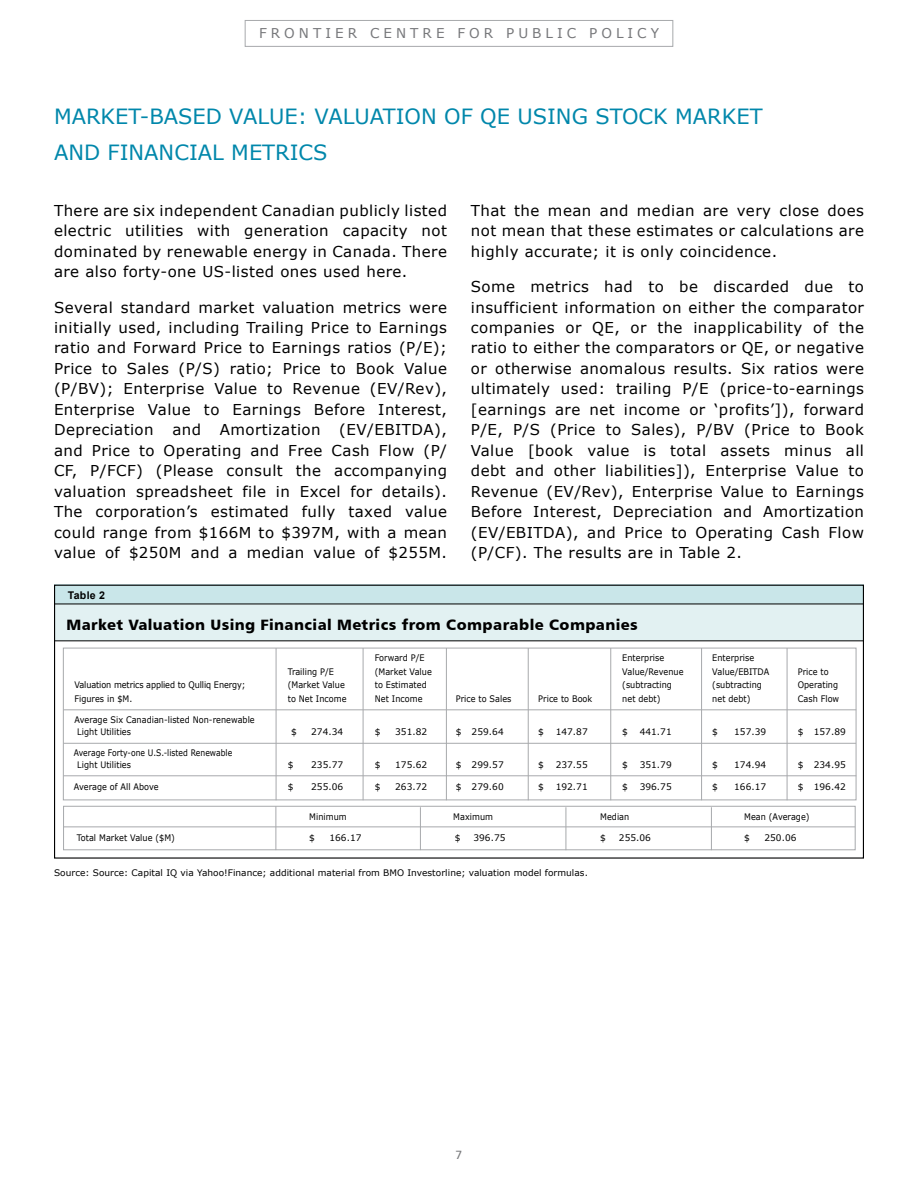
<style>
.page{position:relative;width:918px;height:1188px;background:#fff}
.page>*{position:absolute;margin:0;border:0;box-sizing:border-box;transform-origin:0 0}
.t1{font:21px/36px "Verdana";color:#0087ab}
.t2{font:15px/20.4px "Verdana";letter-spacing:.03em;color:#000;text-align:justify}
.t3{font:15px "Humanist 777 BT Black B";letter-spacing:.025em;color:#000}
.t4{font:13.5px "Verdana";letter-spacing:.3em;color:#77787b}
.t5{font:12px "Humanist 777 BT Roman B";color:#77787b}
.t6{font:700 10.65px "Arial";letter-spacing:.025em;color:#000}
.t7{font:9px/12px "Verdana";letter-spacing:.005em;color:#000;scale:.9 1}
.t8{font:9px "Verdana";letter-spacing:.005em;color:#000}
.t9{font:9px/12px "Verdana";letter-spacing:.005em;color:#000;scale:.85 1}
</style>
<div class="page">
<div style="left:245px;top:20px;width:428px;height:27px;border:1px solid #a7a9ac"></div>
<div style="left:63px;top:806px;width:793px;height:44px;border:1px solid #a7a9ac"></div>
<div style="left:63px;top:648px;width:793px;height:152px;border:1px solid #a7a9ac"></div>
<hr style="left:276px;top:806px;width:1px;height:44px;background:#a7a9ac">
<hr style="left:566px;top:807px;width:1px;height:43px;background:#a7a9ac">
<hr style="left:420px;top:807px;width:1px;height:43px;background:#a7a9ac">
<hr style="left:711px;top:807px;width:1px;height:43px;background:#a7a9ac">
<hr style="left:363px;top:648px;width:1px;height:152px;background:#a7a9ac">
<hr style="left:276px;top:648px;width:1px;height:152px;background:#a7a9ac">
<hr style="left:446px;top:648px;width:1px;height:152px;background:#a7a9ac">
<hr style="left:610px;top:648px;width:1px;height:152px;background:#a7a9ac">
<hr style="left:528px;top:648px;width:1px;height:152px;background:#a7a9ac">
<hr style="left:701px;top:648px;width:1px;height:152px;background:#a7a9ac">
<hr style="left:787px;top:648px;width:1px;height:152px;background:#a7a9ac">
<div style="left:54px;top:584px;width:810px;height:20px;background:#c9e6e9"></div>
<div style="left:54px;top:604px;width:810px;height:37px;background:#e2f1f2"></div>
<hr style="left:54px;top:604px;width:810px;height:1px;background:#000">
<hr style="left:54px;top:640px;width:810px;height:1px;background:#000">
<hr style="left:63px;top:709px;width:793px;height:1px;background:#a7a9ac">
<hr style="left:63px;top:743px;width:793px;height:1px;background:#a7a9ac">
<hr style="left:63px;top:775px;width:793px;height:1px;background:#a7a9ac">
<hr style="left:63px;top:826px;width:792px;height:1px;background:#a7a9ac">
<p class="t4" style="left:259px;top:24px;width:402px">FRONTIER CENTRE FOR PUBLIC POLICY</p>
<h1 class="t1" style="left:54px;top:98px;width:710px">MARKET-BASED VALUE: VALUATION OF QE USING STOCK MARKET<br>AND FINANCIAL METRICS</h1>
<p class="t2" style="left:54px;top:200px;width:395px">There are six independent Canadian publicly listed electric utilities with generation capacity not dominated by renewable energy in Canada. There are also forty-one US-listed ones used here.</p>
<p class="t2" style="left:54px;top:297px;width:395px">Several standard market valuation metrics were initially used, including Trailing Price to Earnings ratio and Forward Price to Earnings ratios (P/E); Price to Sales (P/S) ratio; Price to Book Value (P/BV); Enterprise Value to Revenue (EV/Rev), Enterprise Value to Earnings Before Interest, Depreciation and Amortization (EV/EBITDA), and Price to Operating and Free Cash Flow (P/ CF, P/FCF) (Please consult the accompanying valuation spreadsheet file in Excel for details).<br>The corporation’s estimated fully taxed value could range from $166M to $397M, with a mean value of $250M and a median value of $255M.</p>
<p class="t6" style="left:68px;top:587px;width:39px">Table 2</p>
<p class="t2" style="left:471px;top:200px;width:395px">That the mean and median are very close does not mean that these estimates or calculations are highly accurate; it is only coincidence.</p>
<p class="t2" style="left:471px;top:276px;width:395px">Some metrics had to be discarded due to insufficient information on either the comparator companies or QE, or the inapplicability of the ratio to either the comparators or QE, or negative or otherwise anomalous results. Six ratios were ultimately used: trailing P/E (price-to-earnings [earnings are net income or ‘profits’]), forward P/E, P/S (Price to Sales), P/BV (Price to Book Value [book value is total assets minus all debt and other liabilities]), Enterprise Value to Revenue (EV/Rev), Enterprise Value to Earnings Before Interest, Depreciation and Amortization (EV/EBITDA), and Price to Operating Cash Flow (P/CF). The results are in Table 2.</p>
<p class="t3" style="left:67px;top:615px;width:573px">Market Valuation Using Financial Metrics from Comparable Companies</p>
<p class="t7" style="left:375px;top:652px;width:57px">Forward P/E</p>
<p class="t7" style="left:622px;top:652px;width:48px">Enterprise</p>
<p class="t7" style="left:712px;top:652px;width:48px">Enterprise</p>
<p class="t7" style="left:288px;top:666px;width:53px">Trailing P/E</p>
<p class="t7" style="left:375px;top:666px;width:65px">(Market Value</p>
<p class="t7" style="left:622px;top:666px;width:70px">Value/Revenue</p>
<p class="t7" style="left:712px;top:666px;width:65px">Value/EBITDA</p>
<p class="t7" style="left:798px;top:666px;width:36px">Price to</p>
<p class="t7" style="left:74px;top:679px;width:192px">Valuation metrics applied to Qulliq Energy;</p>
<p class="t7" style="left:288px;top:679px;width:65px">(Market Value</p>
<p class="t7" style="left:375px;top:679px;width:59px">to Estimated</p>
<p class="t7" style="left:622px;top:679px;width:57px">(subtracting</p>
<p class="t7" style="left:712px;top:679px;width:57px">(subtracting</p>
<p class="t7" style="left:798px;top:679px;width:46px">Operating</p>
<p class="t7" style="left:74px;top:693px;width:66px">Figures in $M.</p>
<p class="t7" style="left:288px;top:693px;width:67px">to Net Income</p>
<p class="t7" style="left:375px;top:693px;width:54px">Net Income</p>
<p class="t7" style="left:456px;top:693px;width:63px">Price to Sales</p>
<p class="t7" style="left:538px;top:693px;width:62px">Price to Book</p>
<p class="t7" style="left:622px;top:693px;width:44px">net debt)</p>
<p class="t7" style="left:712px;top:693px;width:44px">net debt)</p>
<p class="t7" style="left:798px;top:693px;width:48px">Cash Flow</p>
<p class="t7" style="left:77px;top:714px;width:199px;text-indent:-3px">Average Six Canadian-listed Non-renewable<br>Light Utilities</p>
<p class="t8" style="left:291px;top:726px;width:7px">$</p>
<p class="t8" style="left:311px;top:726px;width:34px">274.34</p>
<p class="t8" style="left:375px;top:726px;width:7px">$</p>
<p class="t8" style="left:395px;top:726px;width:34px">351.82</p>
<p class="t8" style="left:456px;top:726px;width:49px">$ 259.64</p>
<p class="t8" style="left:538px;top:726px;width:7px">$</p>
<p class="t8" style="left:556px;top:726px;width:34px">147.87</p>
<p class="t8" style="left:622px;top:726px;width:7px">$</p>
<p class="t8" style="left:640px;top:726px;width:34px">441.71</p>
<p class="t8" style="left:712px;top:726px;width:7px">$</p>
<p class="t8" style="left:734px;top:726px;width:34px">157.39</p>
<p class="t8" style="left:798px;top:726px;width:50px">$ 157.89</p>
<p class="t9" style="left:77px;top:747px;width:184px;text-indent:-4px">Average Forty-one U.S.-listed Renewable<br>Light Utilities</p>
<p class="t8" style="left:288px;top:759px;width:7px">$</p>
<p class="t8" style="left:311px;top:759px;width:34px">235.77</p>
<p class="t8" style="left:375px;top:759px;width:7px">$</p>
<p class="t8" style="left:395px;top:759px;width:34px">175.62</p>
<p class="t8" style="left:456px;top:759px;width:49px">$ 299.57</p>
<p class="t8" style="left:538px;top:759px;width:7px">$</p>
<p class="t8" style="left:556px;top:759px;width:34px">237.55</p>
<p class="t8" style="left:622px;top:759px;width:7px">$</p>
<p class="t8" style="left:640px;top:759px;width:34px">351.79</p>
<p class="t8" style="left:712px;top:759px;width:7px">$</p>
<p class="t8" style="left:734px;top:759px;width:34px">174.94</p>
<p class="t8" style="left:798px;top:759px;width:50px">$ 234.95</p>
<p class="t7" style="left:74px;top:781px;width:96px">Average of All Above</p>
<p class="t8" style="left:288px;top:781px;width:7px">$</p>
<p class="t8" style="left:311px;top:781px;width:34px">255.06</p>
<p class="t8" style="left:375px;top:781px;width:7px">$</p>
<p class="t8" style="left:395px;top:781px;width:34px">263.72</p>
<p class="t8" style="left:456px;top:781px;width:49px">$ 279.60</p>
<p class="t8" style="left:538px;top:781px;width:7px">$</p>
<p class="t8" style="left:556px;top:781px;width:34px">192.71</p>
<p class="t8" style="left:622px;top:781px;width:7px">$</p>
<p class="t8" style="left:640px;top:781px;width:34px">396.75</p>
<p class="t8" style="left:712px;top:781px;width:7px">$</p>
<p class="t8" style="left:734px;top:781px;width:34px">166.17</p>
<p class="t8" style="left:798px;top:781px;width:50px">$ 196.42</p>
<p class="t7" style="left:309px;top:811px;width:43px">Minimum</p>
<p class="t7" style="left:453px;top:811px;width:46px">Maximum</p>
<p class="t7" style="left:600px;top:811px;width:34px">Median</p>
<p class="t7" style="left:744px;top:811px;width:74px">Mean (Average)</p>
<p class="t7" style="left:77px;top:832px;width:111px">Total Market Value ($M)</p>
<p class="t8" style="left:309px;top:832px;width:7px">$</p>
<p class="t8" style="left:329px;top:832px;width:34px">166.17</p>
<p class="t8" style="left:455px;top:832px;width:7px">$</p>
<p class="t8" style="left:473px;top:832px;width:34px">396.75</p>
<p class="t8" style="left:600px;top:832px;width:7px">$</p>
<p class="t8" style="left:619px;top:832px;width:34px">255.06</p>
<p class="t8" style="left:744px;top:832px;width:7px">$</p>
<p class="t8" style="left:764px;top:832px;width:34px">250.06</p>
<p class="t8" style="left:54px;top:867px;width:535px">Source: Source: Capital IQ via Yahoo!Finance; additional material from BMO Investorline; valuation model formulas.</p>
<p class="t5" style="left:456px;top:1148px;width:8px">7</p>
</div>
